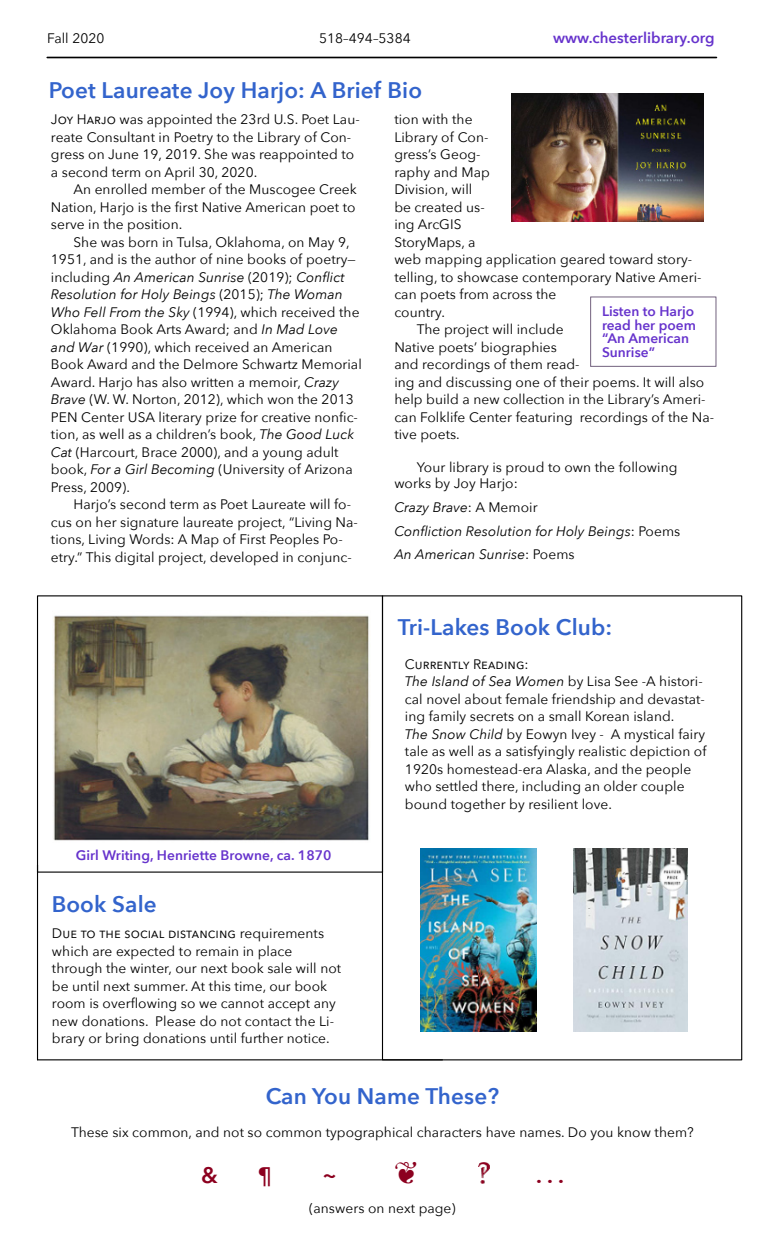
<style>
.page{position:relative;width:765px;height:1260px;background:#fff}
.page>*{position:absolute;margin:0;border:0;box-sizing:border-box;transform-origin:0 0}
.t1{font:600 22.5px "Avenir Next";letter-spacing:.005em;color:#3364cc}
.t2{font:600 22.5px "Avenir Next";color:#8c001f}
.t3{font:500 22.5px "Avenir Next";color:#8c001f}
.t4{font:600 15px "Avenir Next";color:#63c}
.t5{font:13.75px/17.5px "Avenir Next";letter-spacing:.005em;color:#000}
.t6{font:italic 13.75px/23.8px "Avenir Next";letter-spacing:.005em;color:#000}
.t7{font:600 13.75px/13.8px "Avenir Next";color:#63c}
.s1{font-style:normal}
.s2{font-style:italic}
</style>
<div class="page">
<img style="left:53px;top:615px;width:316px;height:226px">
<hr style="left:47px;top:57px;width:669px;height:1px;background:#000">
<img style="left:421px;top:848px;width:116px;height:184px">
<img style="left:573px;top:848px;width:115px;height:184px">
<img style="left:512px;top:94px;width:192px;height:128px">
<hr style="left:37px;top:865px;width:1px;height:195px;background:#000">
<hr style="left:38px;top:1059px;width:404px;height:1px;background:#000">
<img style="left:479px;top:1163px;width:10px;height:20px">
<div style="left:590px;top:296px;width:127px;height:71px;border:1px solid #82738c"></div>
<p class="t5" style="left:47px;top:30px;width:59px">Fall 2020</p>
<p class="t5" style="left:319px;top:30px;width:93px">518–494–5384</p>
<p class="t4" style="left:553px;top:28px;width:163px">www.chesterlibrary.org</p>
<h1 class="t1" style="left:49px;top:76px;width:375px">Poet Laureate Joy Harjo: A Brief Bio</h1>
<p class="t5" style="left:394px;top:111px;width:80px">tion with the</p>
<p class="t5" style="left:394px;top:129px;width:96px">Library of Con-</p>
<p class="t5" style="left:394px;top:146px;width:88px">gress’s Geog-</p>
<p class="t5" style="left:394px;top:164px;width:97px">raphy and Map</p>
<p class="t5" style="left:394px;top:181px;width:80px">Division, will</p>
<p class="t5" style="left:394px;top:199px;width:92px">be created us-</p>
<p class="t5" style="left:394px;top:216px;width:69px">ing ArcGIS</p>
<p class="t5" style="left:394px;top:234px;width:83px">StoryMaps, a</p>
<p class="t5" style="left:394px;top:251px;width:299px">web mapping application geared toward story-</p>
<p class="t5" style="left:394px;top:269px;width:309px">telling, to showcase contemporary Native Ameri-</p>
<p class="t5" style="left:394px;top:286px;width:164px">can poets from across the</p>
<p class="t5" style="left:394px;top:304px;width:52px">country.</p>
<p class="t5" style="left:417px;top:321px;width:148px">The project will include</p>
<p class="t5" style="left:394px;top:339px;width:164px">Native poets’ biographies</p>
<p class="t5" style="left:394px;top:356px;width:187px">and recordings of them read-</p>
<p class="t5" style="left:394px;top:374px;width:312px">ing and discussing one of their poems. It will also</p>
<p class="t5" style="left:394px;top:391px;width:313px">help build a new collection in the Library’s Ameri-</p>
<p class="t5" style="left:394px;top:409px;width:321px">can Folklife Center featuring recordings of the Na-</p>
<p class="t5" style="left:394px;top:426px;width:67px">tive poets.</p>
<p class="t5" style="left:394px;top:459px;width:285px;line-height:16.2px;text-indent:22px">Your library is proud to own the following works by Joy Harjo:</p>
<p class="t6" style="left:394px;top:496px;width:288px">Crazy Brave<span class="s1">: A Memoir<br></span>Confliction Resolution for Holy Beings<span class="s1">: Poems<br></span>An American Sunrise<span class="s1">: Poems</span></p>
<p class="t5" style="left:51px;top:111px;width:310px">Joy Harjo was appointed the 23rd U.S. Poet Lau&shy;reate Consultant in Poetry to the Library of Con&shy;gress on June 19, 2019. She was reappointed to a second term on April 30, 2020.</p>
<p class="t5" style="left:51px;top:181px;width:307px;text-align:justify;text-indent:22px">An enrolled member of the Muscogee Creek Nation, Harjo is the first Native American poet to serve in the position.</p>
<p class="t5" style="left:51px;top:234px;width:312px;text-indent:22px">She was born in Tulsa, Oklahoma, on May 9, 1951, and is the author of nine books of poetry— including <span class="s2">An American Sunrise</span> (2019); <span class="s2">Conflict Resolution for Holy Beings</span> (2015); <span class="s2">The Woman Who Fell From the Sky</span> (1994), which received the Oklahoma Book Arts Award; and <span class="s2">In Mad Love and War</span> (1990), which received an American Book Award and the Delmore Schwartz Memorial Award. Harjo has also written a memoir, <span class="s2">Crazy Brave</span> (W. W. Norton, 2012), which won the 2013<br>PEN Center USA literary prize for creative nonfic&shy;tion, as well as a children’s book, <span class="s2">The Good Luck Cat</span> (Harcourt, Brace 2000), and a young adult book, <span class="s2">For a Girl Becoming</span> (University of Arizona Press, 2009).</p>
<p class="t5" style="left:51px;top:496px;width:308px;text-indent:22px">Harjo’s second term as Poet Laureate will fo&shy;cus on her signature laureate project, “Living Na&shy;tions, Living Words: A Map of First Peoples Po&shy;etry.” This digital project, developed in conjunc-</p>
<p class="t7" style="left:602px;top:305px;width:95px">Listen to Harjo read her poem “An American<br>Sunrise”</p>
<p class="t7" style="left:76px;top:849px;width:257px">Girl Writing, Henriette Browne, ca. 1870</p>
<h1 class="t1" style="left:52px;top:890px;width:106px">Book Sale</h1>
<p class="t5" style="left:52px;top:925px;width:291px">Due to the social distancing requirements which are expected to remain in place through the winter, our next book sale will not be until next summer. At this time, our book room is overflowing so we cannot accept any new donations. Please do not contact the Li&shy;brary or bring donations until further notice.</p>
<h1 class="t1" style="left:398px;top:613px;width:216px">Tri-Lakes Book Club:</h1>
<p class="t5" style="left:405px;top:656px;width:303px">Currently Reading:<br><span class="s2">The Island of Sea Women</span> by Lisa See -A histori&shy;cal novel about female friendship and devastat&shy;ing family secrets on a small Korean island.<br><span class="s2">The Snow Child</span> by Eowyn Ivey - A mystical fairy tale as well as a satisfyingly realistic depiction of 1920s homestead-era Alaska, and the people who settled there, including an older couple bound together by resilient love.</p>
<h1 class="t1" style="left:266px;top:1082px;width:235px">Can You Name These?</h1>
<p class="t5" style="left:71px;top:1123px;width:624px">These six common, and not so common typographical characters have names. Do you know them?</p>
<h1 class="t2" style="left:201px;top:1161px;width:18px">&amp;</h1>
<h1 class="t3" style="left:258px;top:1161px;width:15px">¶</h1>
<h1 class="t2" style="left:322px;top:1161px;width:16px">~</h1>
<h1 class="t2" style="left:536px;top:1161px;width:29px">...</h1>
<p class="t5" style="left:309px;top:1199px;width:148px">(answers on next page)</p>
</div>
